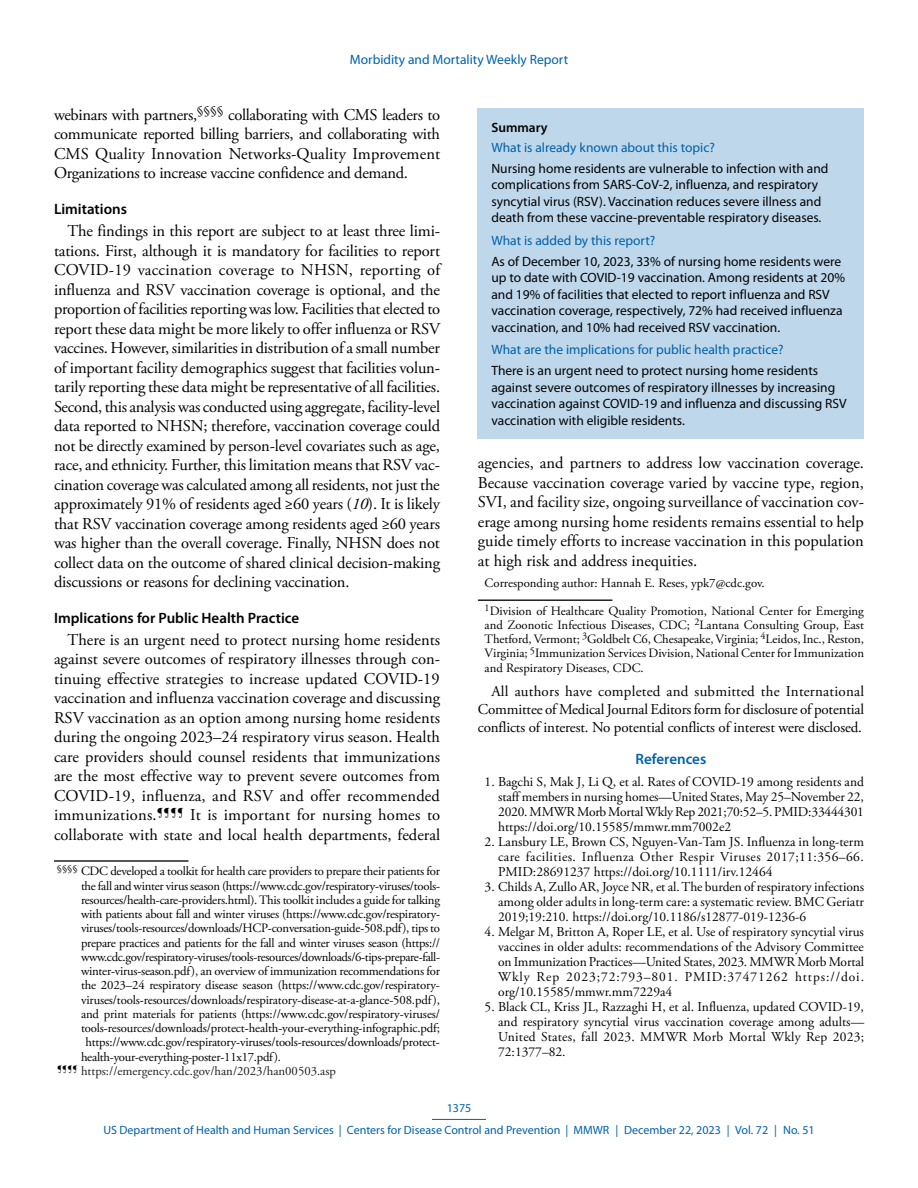
<style>
.page{position:relative;width:918px;height:1188px;background:#fff}
.page>*{position:absolute;margin:0;border:0;box-sizing:border-box;transform-origin:0 0}
.Paragraph{font:16.5px/19.5px "Adobe Garamond Pro";letter-spacing:-.01em;color:#010203;text-align:justify}
.Conflict_of_Interest{font:15px/18px "Adobe Garamond Pro";letter-spacing:-.01em;color:#010203;text-align:justify}
.Heading_2{font:600 15px "Myriad Pro";color:#010203}
.Ref_Title{font:600 15px "Myriad Pro";color:#0061aa}
.Reference_10{font:13.5px/15px "Adobe Garamond Pro";color:#010203;text-align:justify}
.Summary_Box_Text{font:13.5px/16.5px "Myriad Pro";color:#010203}
.Summary_Box_Heading{font:13.5px "Myriad Pro";color:#0061aa}
.Summary_Box_Ttile{font:600 13.5px "Myriad Pro";color:#010203}
.footnote_w_rule_text_indent_4{font:12.75px "Adobe Garamond Pro";letter-spacing:-.02em;color:#010203}
.Author_Affiliations{font:12.75px/14.2px "Adobe Garamond Pro";color:#010203;text-align:justify}
.footnote_no_rule_text_indent_4{font:12.75px "Adobe Garamond Pro";color:#231f20}
.Corresponding_Author{font:12.75px "Adobe Garamond Pro";color:#010203}
.t1{font:12px/21.8px "Myriad Pro";color:#0061aa;text-align:center}
.s1{font-style:italic}
</style>
<div class="page">
<hr style="left:432px;top:1119px;width:54px;height:1px;background:#0061aa">
<hr style="left:54px;top:860px;width:134px;height:2px;background:#231f20">
<div style="left:478px;top:108px;width:386px;height:330px;background:#bfd7ea"></div>
<hr style="left:478px;top:599px;width:134px;height:2px;background:#231f20">
<p class="Summary_Box_Heading" style="left:350px;top:52px;width:220px">Morbidity and Mortality Weekly Report</p>
<p class="Paragraph" style="left:54px;top:106px;width:388px">webinars with partners,<sup>§§§§</sup> collaborating with CMS leaders to communicate reported billing barriers, and collaborating with CMS Quality Innovation Networks-Quality Improvement Organizations to increase vaccine confidence and demand.</p>
<h2 class="Heading_2" style="left:54px;top:201px;width:74px">Limitations</h2>
<p class="Paragraph" style="left:54px;top:222px;width:388px;text-indent:14px">The findings in this report are subject to at least three limi&shy;tations. First, although it is mandatory for facilities to report COVID-19 vaccination coverage to NHSN, reporting of influenza and RSV vaccination coverage is optional, and the proportion of facilities reporting was low. Facilities that elected to report these data might be more likely to offer influenza or RSV vaccines. However, similarities in distribution of a small number of important facility demographics suggest that facilities volun&shy;tarily reporting these data might be representative of all facilities.<br>Second, this analysis was conducted using aggregate, facility-level data reported to NHSN; therefore, vaccination coverage could not be directly examined by person-level covariates such as age, race, and ethnicity. Further, this limitation means that RSV vac&shy;cination coverage was calculated among all residents, not just the approximately 91% of residents aged ≥60 years (<span class="s1">10</span>). It is likely that RSV vaccination coverage among residents aged ≥60 years was higher than the overall coverage. Finally, NHSN does not collect data on the outcome of shared clinical decision-making discussions or reasons for declining vaccination.</p>
<h2 class="Heading_2" style="left:54px;top:610px;width:247px">Implications for Public Health Practice</h2>
<p class="Paragraph" style="left:54px;top:630px;width:388px;text-indent:14px">There is an urgent need to protect nursing home residents against severe outcomes of respiratory illnesses through con&shy;tinuing effective strategies to increase updated COVID-19 vaccination and influenza vaccination coverage and discussing RSV vaccination as an option among nursing home residents during the ongoing 2023–24 respiratory virus season. Health care providers should counsel residents that immunizations are the most effective way to prevent severe outcomes from COVID-19, influenza, and RSV and offer recommended immunizations.<sup>¶¶¶¶</sup> It is important for nursing homes to collaborate with state and local health departments, federal</p>
<p class="footnote_w_rule_text_indent_4" style="left:57px;top:864px;width:385px"><sup>§§§§</sup> CDC developed a toolkit for health care providers to prepare their patients for</p>
<p class="footnote_w_rule_text_indent_4" style="left:81px;top:878px;width:361px">the fall and winter virus season (https://www.cdc.gov/respiratory-viruses/tools-</p>
<p class="footnote_w_rule_text_indent_4" style="left:81px;top:892px;width:361px">resources/health-care-providers.html). This toolkit includes a guide for talking</p>
<p class="footnote_w_rule_text_indent_4" style="left:81px;top:906px;width:361px">with patients about fall and winter viruses (https://www.cdc.gov/respiratory-</p>
<p class="footnote_w_rule_text_indent_4" style="left:81px;top:921px;width:361px">viruses/tools-resources/downloads/HCP-conversation-guide-508.pdf), tips to</p>
<p class="footnote_w_rule_text_indent_4" style="left:81px;top:935px;width:361px">prepare practices and patients for the fall and winter viruses season (https://</p>
<p class="footnote_w_rule_text_indent_4" style="left:81px;top:949px;width:361px">www.cdc.gov/respiratory-viruses/tools-resources/downloads/6-tips-prepare-fall-</p>
<p class="footnote_w_rule_text_indent_4" style="left:81px;top:963px;width:361px">winter-virus-season.pdf), an overview of immunization recommendations for</p>
<p class="footnote_w_rule_text_indent_4" style="left:81px;top:978px;width:361px">the 2023–24 respiratory disease season (https://www.cdc.gov/respiratory-</p>
<p class="footnote_w_rule_text_indent_4" style="left:81px;top:992px;width:361px">viruses/tools-resources/downloads/respiratory-disease-at-a-glance-508.pdf),</p>
<p class="footnote_w_rule_text_indent_4" style="left:81px;top:1006px;width:361px">and print materials for patients (https://www.cdc.gov/respiratory-viruses/</p>
<p class="footnote_w_rule_text_indent_4" style="left:81px;top:1020px;width:361px">tools-resources/downloads/protect-health-your-everything-infographic.pdf;</p>
<p class="footnote_w_rule_text_indent_4" style="left:86px;top:1035px;width:356px">https://www.cdc.gov/respiratory-viruses/tools-resources/downloads/protect-</p>
<p class="footnote_w_rule_text_indent_4" style="left:81px;top:1049px;width:202px">health-your-everything-poster-11x17.pdf).</p>
<p class="footnote_no_rule_text_indent_4" style="left:57px;top:1063px;width:280px"><sup>¶¶¶¶</sup> https://emergency.cdc.gov/han/2023/han00503.asp</p>
<h1 class="Summary_Box_Ttile" style="left:491px;top:120px;width:58px">Summary</h1>
<h1 class="Summary_Box_Heading" style="left:491px;top:140px;width:225px">What is already known about this topic?</h1>
<p class="Summary_Box_Text" style="left:491px;top:160px;width:339px">Nursing home residents are vulnerable to infection with and complications from SARS-CoV-2, influenza, and respiratory syncytial virus (RSV). Vaccination reduces severe illness and death from these vaccine-preventable respiratory diseases.</p>
<h1 class="Summary_Box_Heading" style="left:491px;top:233px;width:165px">What is added by this report?</h1>
<p class="Summary_Box_Text" style="left:491px;top:253px;width:355px">As of December 10, 2023, 33% of nursing home residents were up to date with COVID-19 vaccination. Among residents at 20% and 19% of facilities that elected to report influenza and RSV vaccination coverage, respectively, 72% had received influenza vaccination, and 10% had received RSV vaccination.</p>
<h1 class="Summary_Box_Heading" style="left:491px;top:342px;width:294px">What are the implications for public health practice?</h1>
<p class="Summary_Box_Text" style="left:491px;top:363px;width:357px">There is an urgent need to protect nursing home residents against severe outcomes of respiratory illnesses by increasing vaccination against COVID-19 and influenza and discussing RSV vaccination with eligible residents.</p>
<p class="Paragraph" style="left:478px;top:454px;width:388px">agencies, and partners to address low vaccination coverage.<br>Because vaccination coverage varied by vaccine type, region, SVI, and facility size, ongoing surveillance of vaccination cov&shy;erage among nursing home residents remains essential to help guide timely efforts to increase vaccination in this population at high risk and address inequities.</p>
<p class="Corresponding_Author" style="left:485px;top:575px;width:282px">Corresponding author: Hannah E. Reses, ypk7@cdc.gov.</p>
<p class="Author_Affiliations" style="left:485px;top:604px;width:381px"><sup>1</sup>Division of Healthcare Quality Promotion, National Center for Emerging and Zoonotic Infectious Diseases, CDC; <sup>2</sup>Lantana Consulting Group, East Thetford, Vermont; <sup>3</sup>Goldbelt C6, Chesapeake, Virginia; <sup>4</sup>Leidos, Inc., Reston, Virginia; <sup>5</sup>Immunization Services Division, National Center for Immunization and Respiratory Diseases, CDC.</p>
<p class="Conflict_of_Interest" style="left:478px;top:683px;width:388px;text-indent:14px">All authors have completed and submitted the International Committee of Medical Journal Editors form for disclosure of potential conflicts of interest. No potential conflicts of interest were disclosed.</p>
<h1 class="Ref_Title" style="left:636px;top:751px;width:72px">References</h1>
<p class="Reference_10" style="left:498px;top:774px;width:367px;text-indent:-14px">1. Bagchi S, Mak J, Li Q, et al. Rates of COVID-19 among residents and staff members in nursing homes—United States, May 25–November 22, 2020. MMWR Morb Mortal Wkly Rep 2021;70:52–5. PMID:33444301 https://doi.org/10.15585/mmwr.mm7002e2</p>
<p class="Reference_10" style="left:498px;top:834px;width:367px;text-indent:-14px">2. Lansbury LE, Brown CS, Nguyen-Van-Tam JS. Influenza in long-term care facilities. Influenza Other Respir Viruses 2017;11:356–66.<br>PMID:28691237 https://doi.org/10.1111/irv.12464</p>
<p class="Reference_10" style="left:498px;top:879px;width:368px;text-indent:-14px">3. Childs A, Zullo AR, Joyce NR, et al. The burden of respiratory infections among older adults in long-term care: a systematic review. BMC Geriatr 2019;19:210. https://doi.org/10.1186/s12877-019-1236-6</p>
<p class="Reference_10" style="left:498px;top:924px;width:367px;text-indent:-14px">4. Melgar M, Britton A, Roper LE, et al. Use of respiratory syncytial virus vaccines in older adults: recommendations of the Advisory Committee on Immunization Practices—United States, 2023. MMWR Morb Mortal Wkly Rep 2023;72:793–801. PMID:37471262 https://doi. org/10.15585/mmwr.mm7229a4</p>
<p class="Reference_10" style="left:498px;top:999px;width:368px;text-indent:-14px">5. Black CL, Kriss JL, Razzaghi H, et al. Influenza, updated COVID-19, and respiratory syncytial virus vaccination coverage among adults— United States, fall 2023. MMWR Morb Mortal Wkly Rep 2023; 72:1377–82.</p>
<p class="t1" style="left:103px;top:1098px;width:713px">1375<br>US Department of Health and Human Services | Centers for Disease Control and Prevention | MMWR | December 22, 2023 | Vol. 72 | No. 51</p>
</div>
